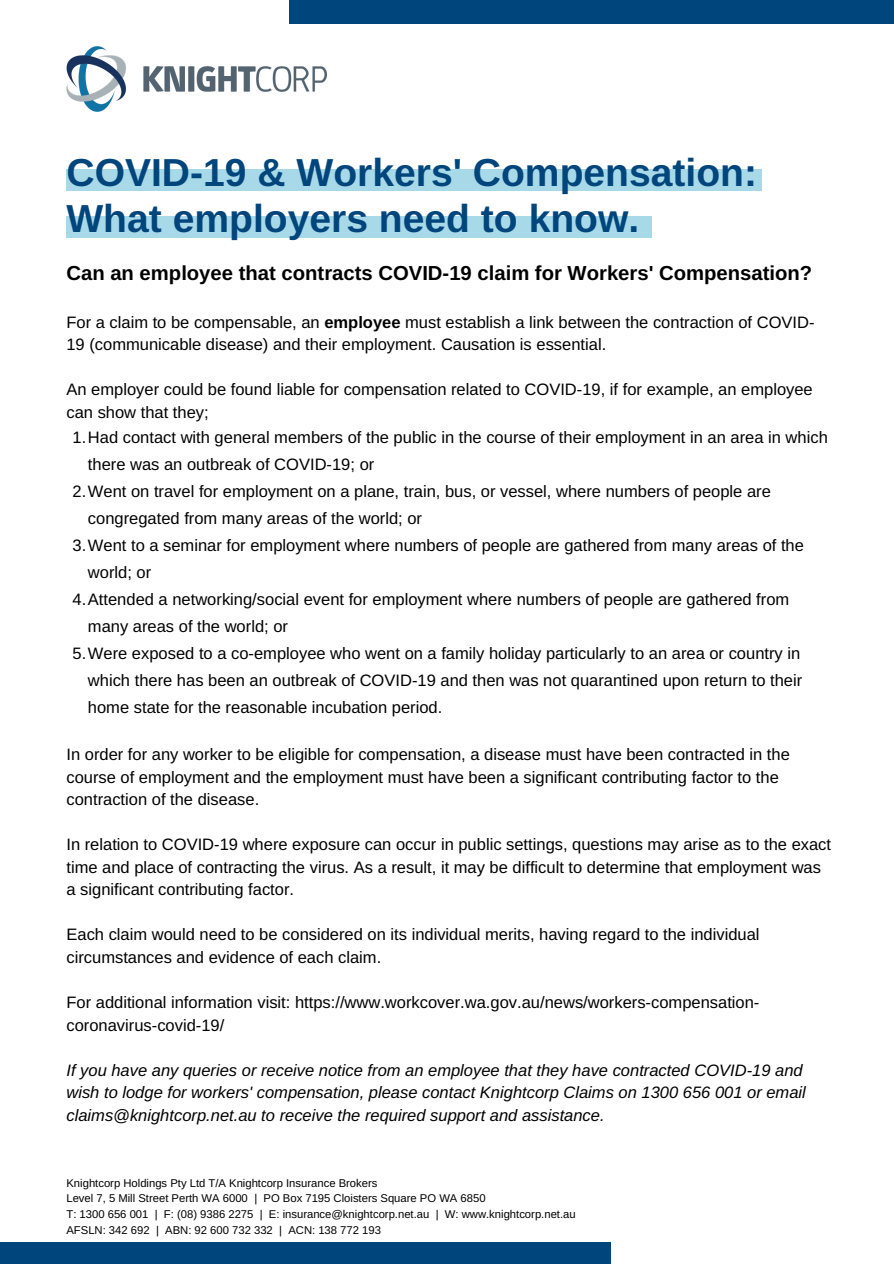
<style>
.page{position:relative;width:894px;height:1264px;background:#fff}
.page>*{position:absolute;margin:0;border:0;box-sizing:border-box;transform-origin:0 0}
.t1{font:700 39px "Arimo";color:#00457c}
.t2{font:700 20.25px "Arimo";color:#000}
.t3{font:16.5px/22.5px "Arimo";color:#000}
.t4{font:italic 16.5px/22.5px "Arimo";color:#000}
.t5{font:11.25px/15.8px "Arimo";color:#000}
.s1{font-weight:700}
</style>
<div class="page">
<div style="left:289px;top:0;width:604px;height:24px;background:#00457c"></div>
<div style="left:0;top:1242px;width:611px;height:21px;background:#00457c"></div>
<img style="left:66px;top:46px;width:261px;height:66px">
<div style="left:66px;top:169px;width:695px;height:22px;background:#a8d9e8"></div>
<div style="left:66px;top:216px;width:586px;height:21px;background:#a8d9e8"></div>
<h1 class="t1" style="left:66px;top:150px;width:692px">COVID-19 &amp; Workers' Compensation:</h1>
<h1 class="t1" style="left:66px;top:197px;width:574px">What employers need to know.</h1>
<p class="t2" style="left:66px;top:262px;width:747px">Can an employee that contracts COVID-19 claim for Workers' Compensation?</p>
<p class="t3" style="left:66px;top:311px;width:749px">For a claim to be compensable, an <span class="s1">employee</span> must establish a link between the contraction of COVID-<br>19 (communicable disease) and their employment. Causation is essential.</p>
<p class="t3" style="left:66px;top:378px;width:747px">An employer could be found liable for compensation related to COVID-19, if for example, an employee can show that they;</p>
<p class="t3" style="left:72px;top:425px;width:756px">1.Had contact with general members of the public in the course of their employment in an area in which</p>
<p class="t3" style="left:88px;top:452px;width:288px">there was an outbreak of COVID-19; or</p>
<p class="t3" style="left:72px;top:479px;width:699px">2.Went on travel for employment on a plane, train, bus, or vessel, where numbers of people are</p>
<p class="t3" style="left:88px;top:506px;width:335px">congregated from many areas of the world; or</p>
<p class="t3" style="left:72px;top:533px;width:732px">3.Went to a seminar for employment where numbers of people are gathered from many areas of the</p>
<p class="t3" style="left:88px;top:560px;width:65px">world; or</p>
<p class="t3" style="left:72px;top:588px;width:718px">4.Attended a networking/social event for employment where numbers of people are gathered from</p>
<p class="t3" style="left:88px;top:615px;width:201px">many areas of the world; or</p>
<p class="t3" style="left:72px;top:642px;width:729px">5.Were exposed to a co-employee who went on a family holiday particularly to an area or country in</p>
<p class="t3" style="left:88px;top:669px;width:715px">which there has been an outbreak of COVID-19 and then was not quarantined upon return to their</p>
<p class="t3" style="left:88px;top:696px;width:356px">home state for the reasonable incubation period.</p>
<p class="t3" style="left:66px;top:743px;width:724px">In order for any worker to be eligible for compensation, a disease must have been contracted in the course of employment and the employment must have been a significant contributing factor to the contraction of the disease.</p>
<p class="t3" style="left:66px;top:833px;width:766px">In relation to COVID-19 where exposure can occur in public settings, questions may arise as to the exact time and place of contracting the virus. As a result, it may be difficult to determine that employment was a significant contributing factor.</p>
<p class="t3" style="left:66px;top:923px;width:694px">Each claim would need to be considered on its individual merits, having regard to the individual circumstances and evidence of each claim.</p>
<p class="t3" style="left:66px;top:991px;width:694px">For additional information visit: https://www.workcover.wa.gov.au/news/workers-compensation&shy;coronavirus-covid-19/</p>
<p class="t4" style="left:66px;top:1058px;width:740px">If you have any queries or receive notice from an employee that they have contracted COVID-19 and wish to lodge for workers' compensation, please contact Knightcorp Claims on 1300 656 001 or email claims@knightcorp.net.au to receive the required support and assistance.</p>
<p class="t5" style="left:66px;top:1174px;width:510px">Knightcorp Holdings Pty Ltd T/A Knightcorp Insurance Brokers<br>Level 7, 5 Mill Street Perth WA 6000 | PO Box 7195 Cloisters Square PO WA 6850<br>T: 1300 656 001 | F: (08) 9386 2275 | E: insurance@knightcorp.net.au | W: www.knightcorp.net.au AFSLN: 342 692 | ABN: 92 600 732 332 | ACN: 138 772 193</p>
</div>
